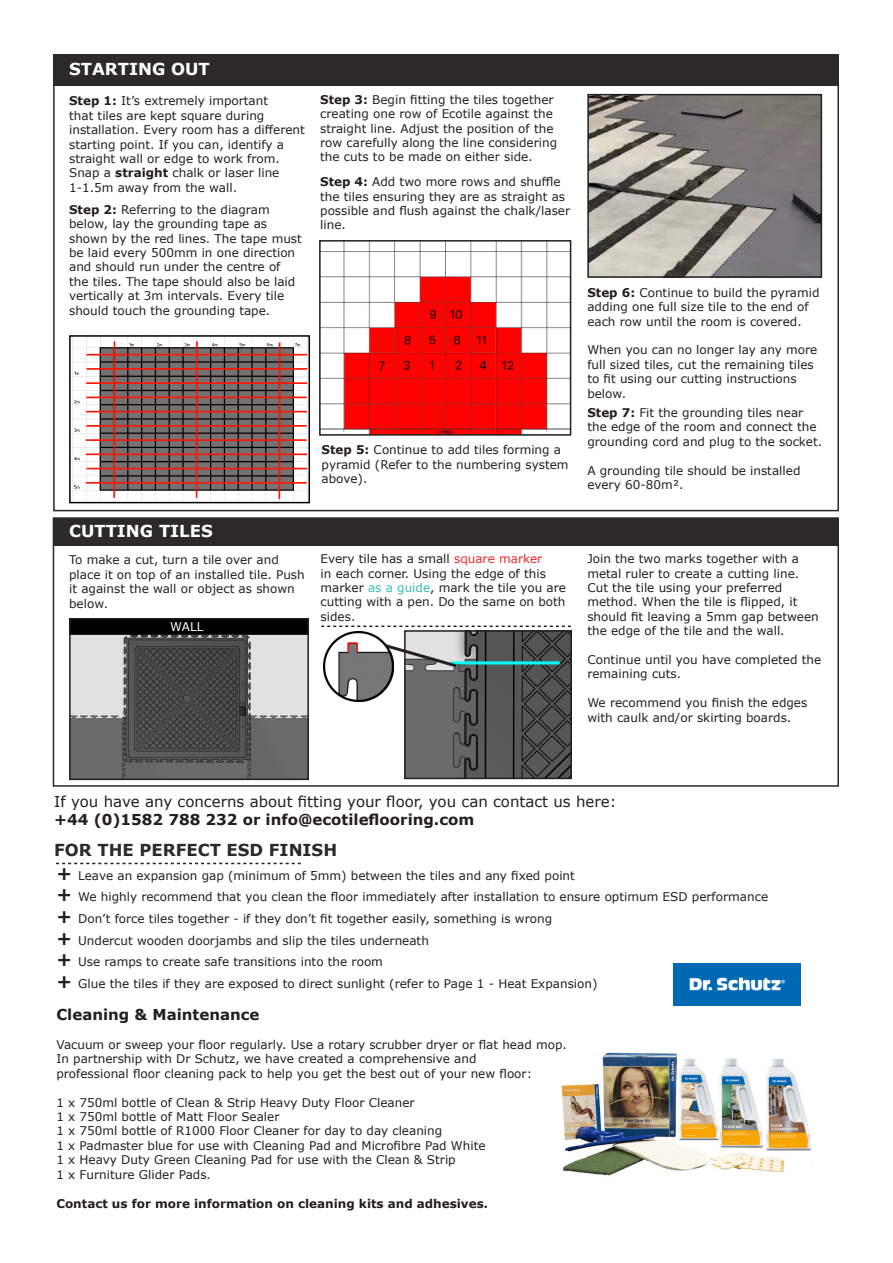
<style>
.page{position:relative;width:893px;height:1263px;background:#fff}
.page>*{position:absolute;margin:0;border:0;box-sizing:border-box;transform-origin:0 0}
.t1{font:700 16.5px "Verdana";color:#fff}
.t2{font:700 16.5px "Verdana";color:#2b292a}
.t3{font:15px "Verdana";color:#231f20}
.t4{font:700 15px "Verdana";color:#231f20}
.t5{font:12px/14.4px "Verdana";color:#231f20}
.t6{font:700 12px "Verdana";color:#231f20}
.t7{font:12px "Verdana";color:#fff}
.s1{font-weight:700}
.s2{color:#ee2927}
.s3{color:#36beb5}
.s4{font-weight:700;font-size:18px}
</style>
<div class="page">
<img style="left:561px;top:1052px;width:250px;height:124px">
<div style="left:53px;top:54px;width:786px;height:31px;background:#2b292a"></div>
<img style="left:322px;top:243px;width:246px;height:190px">
<div style="left:319px;top:240px;width:252px;height:196px;border:2px solid #231f20"></div>
<div style="left:53px;top:517px;width:786px;height:270px;border:2px solid #2b292a"></div>
<div style="left:54px;top:518px;width:784px;height:27px;background:#2b292a"></div>
<img style="left:72px;top:621px;width:234px;height:156px">
<div style="left:69px;top:618px;width:240px;height:162px;border:2px solid #231f20"></div>
<img style="left:407px;top:633px;width:162px;height:143px">
<div style="left:404px;top:630px;width:168px;height:149px;border:2px solid #231f20"></div>
<img style="left:323px;top:631px;width:70px;height:70px">
<svg style="left:382px;top:642px;width:78px;height:28px;background:#adafaf"></svg>
<svg style="left:321px;top:625px;width:250px;height:2px"></svg>
<svg style="left:56px;top:863px;width:245px;height:1px"></svg>
<img style="left:673px;top:963px;width:128px;height:42px">
<img style="left:72px;top:338px;width:235px;height:162px">
<div style="left:69px;top:335px;width:241px;height:168px;border:2px solid #000"></div>
<img style="left:590px;top:97px;width:229px;height:178px">
<div style="left:587px;top:94px;width:235px;height:184px;border:2px solid #231f20"></div>
<p class="t1" style="left:69px;top:58px;width:142px">STARTING OUT</p>
<p class="t5" style="left:69px;top:94px;width:237px"><span class="s1">Step 1:</span> It’s extremely important<br>that tiles are kept square during installation. Every room has a different starting point. If you can, identify a straight wall or edge to work from.<br>Snap a <span class="s1">straight</span> chalk or laser line 1-1.5m away from the wall.</p>
<p class="t5" style="left:69px;top:202px;width:234px"><span class="s1">Step 2:</span> Referring to the diagram below, lay the grounding tape as shown by the red lines. The tape must be laid every 500mm in one direction and should run under the centre of the tiles. The tape should also be laid vertically at 3m intervals. Every tile should touch the grounding tape.</p>
<p class="t1" style="left:69px;top:520px;width:145px">CUTTING TILES</p>
<p class="t5" style="left:69px;top:553px;width:237px">To make a cut, turn a tile over and place it on top of an installed tile. Push it against the wall or object as shown below.</p>
<p class="t7" style="left:170px;top:618px;width:35px">WALL</p>
<p class="t5" style="left:320px;top:92px;width:239px"><span class="s1">Step 3:</span> Begin fitting the tiles together creating one row of Ecotile against the straight line. Adjust the position of the row carefully along the line considering the cuts to be made on either side.</p>
<p class="t5" style="left:320px;top:174px;width:251px"><span class="s1">Step 4:</span> Add two more rows and shuffle the tiles ensuring they are as straight as possible and flush against the chalk/laser line.</p>
<p class="t5" style="left:322px;top:442px;width:249px"><span class="s1">Step 5:</span> Continue to add tiles forming a pyramid (Refer to the numbering system above).</p>
<p class="t5" style="left:587px;top:285px;width:234px"><span class="s1">Step 6:</span> Continue to build the pyramid adding one full size tile to the end of each row until the room is covered.</p>
<p class="t5" style="left:587px;top:343px;width:231px">When you can no longer lay any more full sized tiles, cut the remaining tiles to fit using our cutting instructions below.</p>
<p class="t5" style="left:587px;top:405px;width:236px"><span class="s1">Step 7:</span> Fit the grounding tiles near the edge of the room and connect the grounding cord and plug to the socket.</p>
<p class="t5" style="left:587px;top:463px;width:215px">A grounding tile should be installed every 60-80m².</p>
<p class="t5" style="left:321px;top:551px;width:247px">Every tile has a small <span class="s2">square marker<br></span>in each corner. Using the edge of this marker <span class="s3">as a guide</span>, mark the tile you are cutting with a pen. Do the same on both sides.</p>
<p class="t5" style="left:587px;top:551px;width:233px">Join the two marks together with a metal ruler to create a cutting line.<br>Cut the tile using your preferred method. When the tile is flipped, it should fit leaving a 5mm gap between the edge of the tile and the wall.</p>
<p class="t5" style="left:587px;top:652px;width:235px">Continue until you have completed the remaining cuts.</p>
<p class="t5" style="left:587px;top:695px;width:221px">We recommend you finish the edges with caulk and/or skirting boards.</p>
<p class="t3" style="left:54px;top:791px;width:564px">If you have any concerns about fitting your floor, you can contact us here:</p>
<p class="t4" style="left:54px;top:809px;width:422px">+44 (0)1582 788 232 or info@ecotileflooring.com</p>
<p class="t2" style="left:54px;top:839px;width:284px">FOR THE PERFECT ESD FINISH</p>
<p class="t5" style="left:56px;top:868px;width:520px"><span class="s4">+</span> Leave an expansion gap (minimum of 5mm) between the tiles and any fixed point</p>
<p class="t5" style="left:56px;top:890px;width:713px"><span class="s4">+</span> We highly recommend that you clean the floor immediately after installation to ensure optimum ESD performance</p>
<p class="t5" style="left:56px;top:911px;width:497px"><span class="s4">+</span> Don’t force tiles together - if they don’t fit together easily, something is wrong</p>
<p class="t5" style="left:56px;top:933px;width:374px"><span class="s4">+</span> Undercut wooden doorjambs and slip the tiles underneath</p>
<p class="t5" style="left:56px;top:954px;width:328px"><span class="s4">+</span> Use ramps to create safe transitions into the room</p>
<p class="t5" style="left:56px;top:976px;width:543px"><span class="s4">+</span> Glue the tiles if they are exposed to direct sunlight (refer to Page 1 - Heat Expansion)</p>
<p class="t4" style="left:56px;top:1004px;width:205px">Cleaning &amp; Maintenance</p>
<p class="t5" style="left:56px;top:1037px;width:512px">Vacuum or sweep your floor regularly. Use a rotary scrubber dryer or flat head mop.</p>
<p class="t5" style="left:56px;top:1052px;width:422px">In partnership with Dr Schutz, we have created a comprehensive and</p>
<p class="t5" style="left:56px;top:1066px;width:477px">professional floor cleaning pack to help you get the best out of your new floor:</p>
<p class="t5" style="left:56px;top:1095px;width:360px">1 x 750ml bottle of Clean &amp; Strip Heavy Duty Floor Cleaner</p>
<p class="t5" style="left:56px;top:1109px;width:225px">1 x 750ml bottle of Matt Floor Sealer</p>
<p class="t5" style="left:56px;top:1124px;width:387px">1 x 750ml bottle of R1000 Floor Cleaner for day to day cleaning</p>
<p class="t5" style="left:56px;top:1138px;width:431px">1 x Padmaster blue for use with Cleaning Pad and Microfibre Pad White</p>
<p class="t5" style="left:56px;top:1152px;width:401px">1 x Heavy Duty Green Cleaning Pad for use with the Clean &amp; Strip</p>
<p class="t5" style="left:56px;top:1167px;width:156px">1 x Furniture Glider Pads.</p>
<p class="t6" style="left:56px;top:1194px;width:433px">Contact us for more information on cleaning kits and adhesives.</p>
</div>
